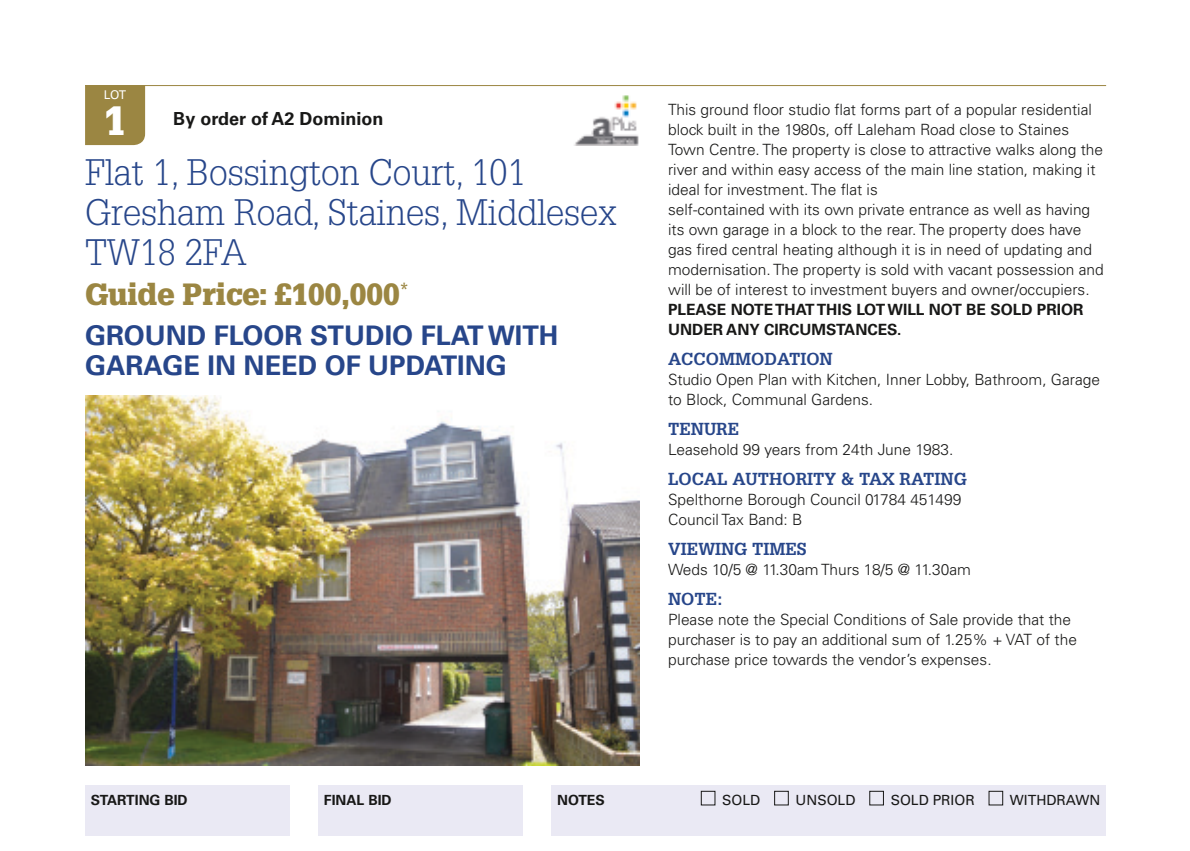
<style>
.page{position:relative;width:1190px;height:851px;background:#fff}
.page>*{position:absolute;margin:0;border:0;box-sizing:border-box;transform-origin:0 0}
.t1{font:900 40px "Glypha LT Std";color:#fff}
.t2{font:300 36px/40px "Glypha LT Std";color:#27468a}
.t3{font:900 30px "Glypha LT Std";color:#9b8642}
.t4{font:700 27px/30px "Univers LT Std";color:#27468a}
.t5{font:700 18px "Univers LT Std";color:#181817}
.t6{font:700 17px "Glypha LT Std";color:#27468a}
.t7{font:300 15.6px/20px "Univers LT Std";color:#181817}
.t8{font:700 15.6px/20px "Univers LT Std";color:#181817}
.t9{font:14px "Univers LT Std";color:#181817}
.t10{font:700 14px "Univers LT Std";color:#181817}
.t11{font:12px "Univers LT Std";color:#fff}
</style>
<div class="page">
<hr style="left:85px;top:85px;width:1021px;height:1px;background:#9b8642">
<div style="left:85px;top:785px;width:205px;height:50px;background:#eae9f4"></div>
<div style="left:318px;top:785px;width:205px;height:50px;background:#eae9f4"></div>
<div style="left:551px;top:785px;width:555px;height:50px;background:#eae9f4"></div>
<div style="left:701px;top:791px;width:14px;height:14px;border:1px solid #181817"></div>
<div style="left:774px;top:791px;width:14px;height:14px;border:1px solid #181817"></div>
<div style="left:869px;top:791px;width:14px;height:14px;border:1px solid #181817"></div>
<div style="left:85px;top:86px;width:60px;height:59px;background:#9b8642"></div>
<img style="left:85px;top:395px;width:554px;height:370px">
<img style="left:574px;top:95px;width:65px;height:50px">
<p class="t11" style="left:104px;top:88px;width:24px">LOT</p>
<h1 class="t1" style="left:104px;top:97px;width:24px">1</h1>
<h2 class="t2" style="left:85px;top:153px;width:533px">Flat 1, Bossington Court, 101<br>Gresham Road, Staines, Middlesex<br>TW18 2FA</h2>
<h3 class="t3" style="left:85px;top:276px;width:325px">Guide Price: £100,000<sup>*</sup></h3>
<h3 class="t4" style="left:85px;top:321px;width:475px">GROUND FLOOR STUDIO FLAT WITH<br>GARAGE IN NEED OF UPDATING</h3>
<p class="t5" style="left:173px;top:108px;width:212px">By order of A2 Dominion</p>
<p class="t7" style="left:668px;top:100px;width:437px">This ground floor studio flat forms part of a popular residential block built in the 1980s, off Laleham Road close to Staines Town Centre. The property is close to attractive walks along the river and within easy access of the main line station, making it ideal for investment. The flat is<br>self-contained with its own private entrance as well as having its own garage in a block to the rear. The property does have gas fired central heating although it is in need of updating and modernisation. The property is sold with vacant possession and will be of interest to investment buyers and owner/occupiers.</p>
<p class="t8" style="left:668px;top:300px;width:417px">PLEASE NOTE THAT THIS LOT WILL NOT BE SOLD PRIOR<br>UNDER ANY CIRCUMSTANCES.</p>
<p class="t6" style="left:668px;top:348px;width:166px">ACCOMMODATION</p>
<p class="t7" style="left:668px;top:370px;width:433px">Studio Open Plan with Kitchen, Inner Lobby, Bathroom, Garage to Block, Communal Gardens.</p>
<p class="t6" style="left:668px;top:418px;width:73px">TENURE</p>
<p class="t7" style="left:668px;top:440px;width:287px">Leasehold 99 years from 24th June 1983.</p>
<p class="t6" style="left:668px;top:468px;width:300px">LOCAL AUTHORITY &amp; TAX RATING</p>
<p class="t7" style="left:668px;top:490px;width:295px">Spelthorne Borough Council 01784 451499<br>Council Tax Band: B</p>
<p class="t6" style="left:668px;top:538px;width:140px">VIEWING TIMES</p>
<p class="t7" style="left:668px;top:560px;width:304px">Weds 10/5 @ 11.30am Thurs 18/5 @ 11.30am</p>
<p class="t6" style="left:668px;top:588px;width:56px">NOTE:</p>
<p class="t7" style="left:668px;top:610px;width:410px">Please note the Special Conditions of Sale provide that the purchaser is to pay an additional sum of 1.25% + VAT of the purchase price towards the vendor’s expenses.</p>
<p class="t10" style="left:91px;top:792px;width:98px">STARTING BID</p>
<p class="t10" style="left:324px;top:792px;width:69px">FINAL BID</p>
<p class="t10" style="left:557px;top:792px;width:49px">NOTES</p>
<p class="t9" style="left:722px;top:792px;width:40px">SOLD</p>
<p class="t9" style="left:795px;top:792px;width:61px">UNSOLD</p>
<p class="t9" style="left:890px;top:792px;width:86px">SOLD PRIOR</p>
<p class="t9" style="left:1009px;top:792px;width:92px">WITHDRAWN</p>
</div>
